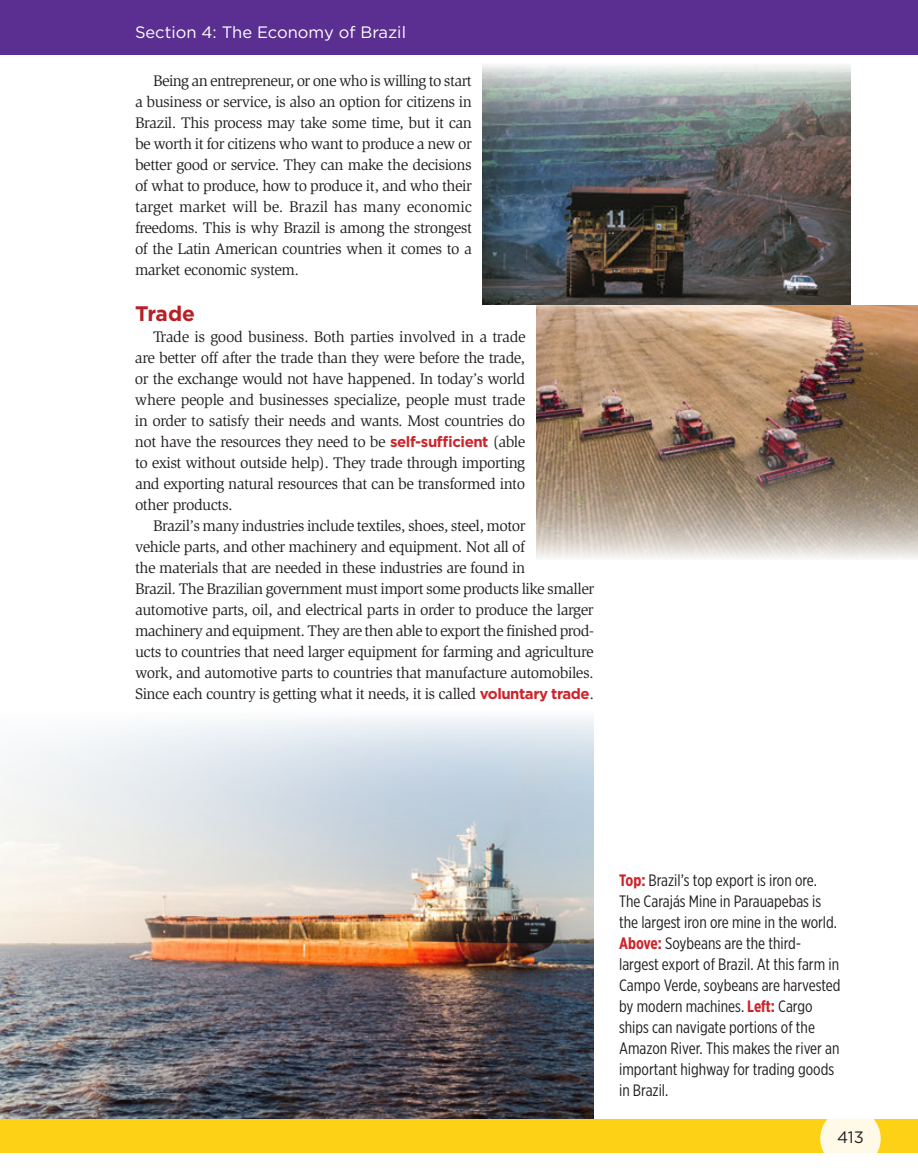
<style>
.page{position:relative;width:918px;height:1175px;background:#fff}
.page>*{position:absolute;margin:0;border:0;box-sizing:border-box;transform-origin:0 0}
.WS_-__B__Subtitle__r{font:700 21px "Gotham";letter-spacing:-.015em;color:#b71f24}
.WS_-_Caption_txt{font:16.5px/21px "Gotham X Narrow";color:#231f20}
.PAGE_HEADER__right_s{font:16.5px "Gotham";color:#fff}
.t1{font:16.5px "Gotham";color:#231f20}
.WS_-_body_copy_JUSTI{font:15.75px/21px "Slimbach Std";letter-spacing:-.03em;color:#231f20;text-align:justify}
.s1{font-family:"Gotham";font-weight:700;font-size:15px;color:#cf232a}
.s2{font-weight:700;color:#cf232a}
</style>
<div class="page">
<img style="left:0;top:717px;width:594px;height:402px">
<img style="left:483px;top:65px;width:367px;height:239px">
<img style="left:536px;top:305px;width:382px;height:254px">
<div style="left:0;top:1119px;width:918px;height:33px;background:#fcd116"></div>
<div style="left:0;top:0;width:918px;height:54px;background:#5b2e91"></div>
<svg style="left:820px;top:1108px;width:61px;height:60px;fill:#fefae7"></svg>
<p class="PAGE_HEADER__right_s" style="left:135px;top:22px;width:273px">Section 4: The Economy of Brazil</p>
<p class="WS_-_body_copy_JUSTI" style="left:135px;top:70px;width:339px;text-indent:18px">Being an entrepreneur, or one who is willing to start a business or service, is also an option for citizens in Brazil. This process may take some time, but it can be worth it for citizens who want to produce a new or better good or service. They can make the decisions of what to produce, how to produce it, and who their target market will be. Brazil has many economic freedoms. This is why Brazil is among the strongest of the Latin American countries when it comes to a market economic system.</p>
<p class="WS_-__B__Subtitle__r" style="left:135px;top:299px;width:62px">Trade</p>
<p class="WS_-_body_copy_JUSTI" style="left:135px;top:326px;width:392px;text-indent:18px">Trade is good business. Both parties involved in a trade are better off after the trade than they were before the trade, or the exchange would not have happened. In today’s world where people and businesses specialize, people must trade in order to satisfy their needs and wants. Most countries do not have the resources they need to be <span class="s1">self-sufficient</span> (able to exist without outside help). They trade through importing and exporting natural resources that can be transformed into other products.</p>
<p class="WS_-_body_copy_JUSTI" style="left:135px;top:515px;width:461px;text-align:left;text-indent:18px">Brazil’s many industries include textiles, shoes, steel, motor<br>vehicle parts, and other machinery and equipment. Not all of<br>the materials that are needed in these industries are found in<br>Brazil. The Brazilian government must import some products like smaller automotive parts, oil, and electrical parts in order to produce the larger machinery and equipment. They are then able to export the finished prod&shy;ucts to countries that need larger equipment for farming and agriculture work, and automotive parts to countries that manufacture automobiles.<br>Since each country is getting what it needs, it is called <span class="s1">voluntary trade</span>.</p>
<p class="WS_-_Caption_txt" style="left:619px;top:869px;width:223px"><span class="s2">Top:</span> Brazil’s top export is iron ore.<br>The Carajás Mine in Parauapebas is the largest iron ore mine in the world.<br><span class="s2">Above:</span> Soybeans are the third&shy;largest export of Brazil. At this farm in Campo Verde, soybeans are harvested by modern machines. <span class="s2">Left:</span> Cargo ships can navigate portions of the Amazon River. This makes the river an important highway for trading goods in Brazil.</p>
<p class="t1" style="left:837px;top:1126px;width:28px">413</p>
</div>
